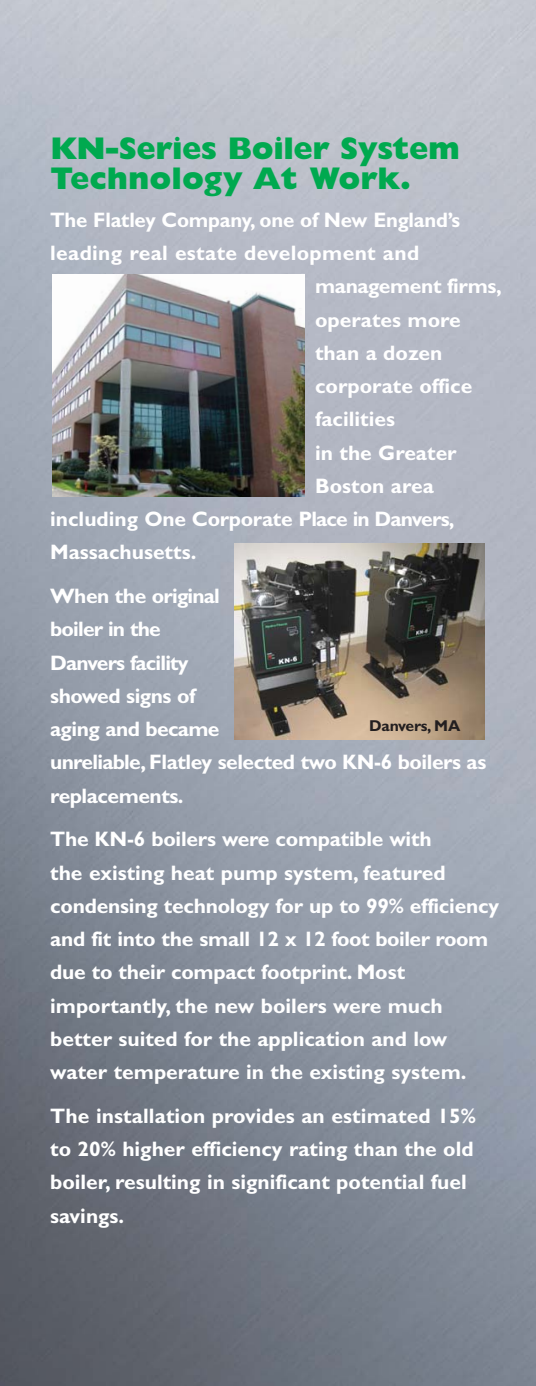
<style>
.page{position:relative;width:536px;height:1386px;background:#fff}
.page>*{position:absolute;margin:0;border:0;box-sizing:border-box;transform-origin:0 0}
.t1{font:800 31.5px/29.8px "Gill Sans";letter-spacing:-.015em;color:#00a94f}
.t2{font:700 21px/33.2px "Gill Sans";color:#fff}
.t3{font:700 21px/33.2px "Gill Sans";letter-spacing:-.02em;color:#fff}
.t4{font:700 15.75px "Gill Sans";letter-spacing:-.015em;color:#231f20}
</style>
<div class="page">
<img style="left:0;top:0;width:536px;height:1386px">
<img style="left:52px;top:274px;width:252px;height:222px">
<img style="left:234px;top:544px;width:250px;height:196px">
<img style="left:535px;top:0;width:1px;height:158px">
<h1 class="t1" style="left:51px;top:137px;width:410px">KN-Series Boiler System<br>Technology At Work.</h1>
<p class="t2" style="left:50px;top:206px;width:411px">The Flatley Company, one of New England’s</p>
<p class="t2" style="left:50px;top:239px;width:370px">leading real estate development and</p>
<p class="t2" style="left:315px;top:272px;width:188px">management firms,</p>
<p class="t2" style="left:315px;top:305px;width:147px">operates more</p>
<p class="t2" style="left:315px;top:339px;width:129px">than a dozen</p>
<p class="t2" style="left:315px;top:372px;width:159px">corporate office</p>
<p class="t2" style="left:315px;top:405px;width:81px">facilities</p>
<p class="t2" style="left:315px;top:438px;width:143px">in the Greater</p>
<p class="t2" style="left:315px;top:472px;width:120px">Boston area</p>
<p class="t2" style="left:50px;top:505px;width:405px">including One Corporate Place in Danvers,</p>
<p class="t2" style="left:50px;top:538px;width:148px">Massachusetts.</p>
<p class="t3" style="left:50px;top:582px;width:437px">When the original<br>boiler in the<br>Danvers facility<br>showed signs of<br>aging and became<br>unreliable, Flatley selected two KN-6 boilers as replacements.</p>
<p class="t2" style="left:50px;top:825px;width:450px">The KN-6 boilers were compatible with<br>the existing heat pump system, featured condensing technology for up to 99% efficiency and fit into the small 12 x 12 foot boiler room due to their compact footprint. Most importantly, the new boilers were much better suited for the application and low water temperature in the existing system.</p>
<p class="t2" style="left:50px;top:1101px;width:427px">The installation provides an estimated 15% to 20% higher efficiency rating than the old boiler, resulting in significant potential fuel savings.</p>
<p class="t4" style="left:369px;top:720px;width:93px">Danvers, MA</p>
</div>
